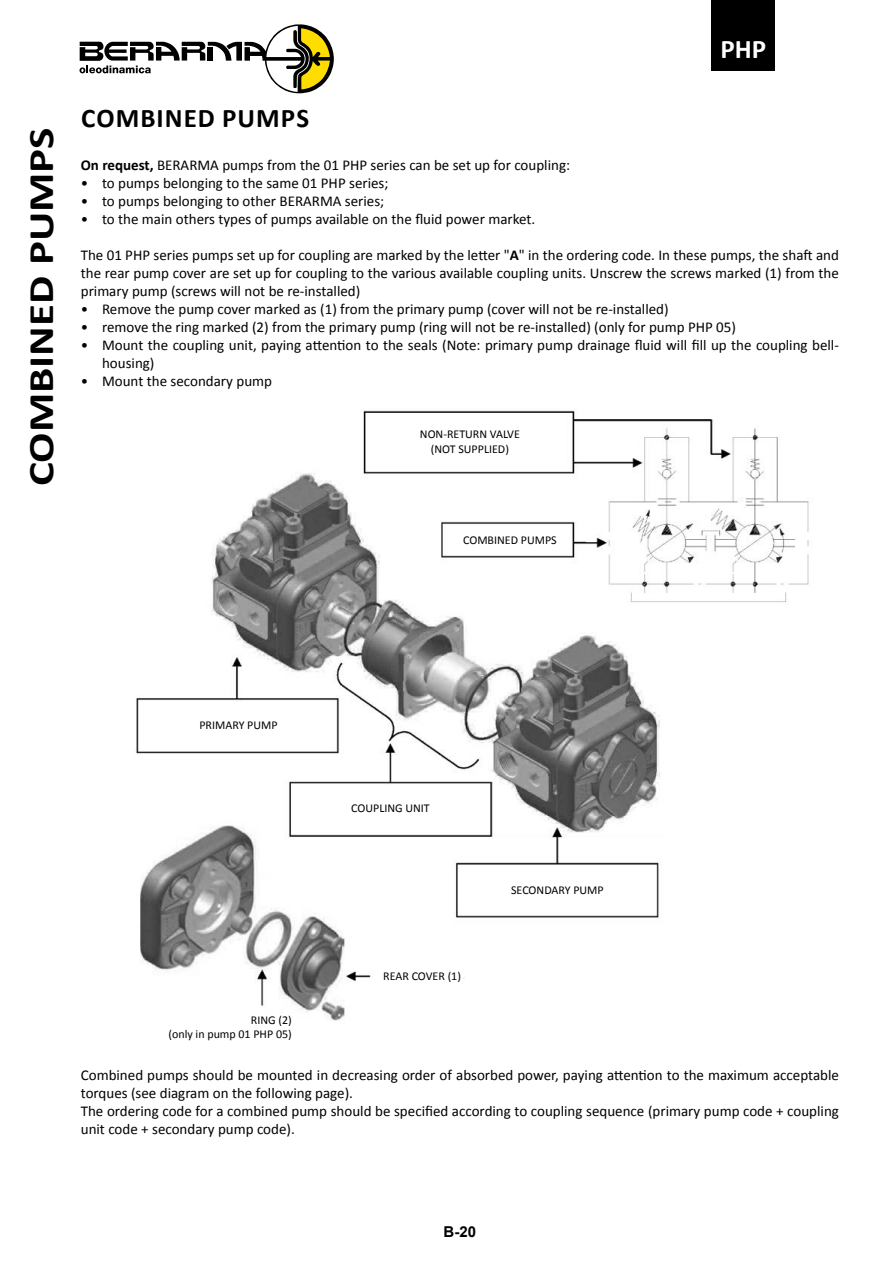
<style>
.page{position:relative;width:893px;height:1263px;background:#fff}
.page>*{position:absolute;margin:0;border:0;box-sizing:border-box;transform-origin:0 0}
.BANDA_LATERALE{font:700 36px "Calibri";color:#000;scale:1.25 1}
.TITOLO_1{font:700 27px "Calibri";letter-spacing:.04em;color:#000}
.t1{font:700 27px "Calibri";color:#fff}
.TESTO{font:15px/18px "Calibri";color:#000}
.t2{font:700 15px "Arial";color:#000}
.t3{font:12px/14.4px "Calibri";color:#000;text-align:center}
.s1{font-weight:700}
</style>
<div class="page">
<svg style="left:80px;top:24px;width:254px;height:69px"></svg>
<div style="left:711px;top:0;width:64px;height:71px;background:#000"></div>
<img style="left:136px;top:410px;width:673px;height:611px">
<div style="left:374px;top:416px;width:192px;height:51px;background:#fff"></div>
<div style="left:450px;top:526px;width:120px;height:26px;background:#fff"></div>
<div style="left:143px;top:703px;width:191px;height:44px;background:#fff"></div>
<div style="left:294px;top:787px;width:193px;height:42px;background:#fff"></div>
<div style="left:460px;top:867px;width:195px;height:45px;background:#fff"></div>
<p class="BANDA_LATERALE" style="left:19px;top:486px;width:288px;rotate:-90deg">COMBINED PUMPS</p>
<h2 class="t1" style="left:720px;top:32px;width:47px">PHP</h2>
<p class="TITOLO_1" style="left:81px;top:101px;width:229px">COMBINED PUMPS</p>
<p class="TESTO" style="left:81px;top:155px;width:491px"><span class="s1">On request,</span> BERARMA pumps from the 01 PHP series can be set up for coupling:</p>
<p class="TESTO" style="left:81px;top:173px;width:309px">• to pumps belonging to the same 01 PHP series;</p>
<p class="TESTO" style="left:81px;top:191px;width:305px">• to pumps belonging to other BERARMA series;</p>
<p class="TESTO" style="left:81px;top:209px;width:456px">• to the main others types of pumps available on the fluid power market.</p>
<p class="TESTO" style="left:81px;top:245px;width:760px;text-align:justify">The 01 PHP series pumps set up for coupling are marked by the letter "<span class="s1">A</span>" in the ordering code. In these pumps, the shaft and the rear pump cover are set up for coupling to the various available coupling units. Unscrew the screws marked (1) from the primary pump (screws will not be re-installed)</p>
<p class="TESTO" style="left:81px;top:299px;width:589px">• Remove the pump cover marked as (1) from the primary pump (cover will not be re-installed)</p>
<p class="TESTO" style="left:81px;top:317px;width:657px">• remove the ring marked (2) from the primary pump (ring will not be re-installed) (only for pump PHP 05)</p>
<p class="TESTO" style="left:102px;top:335px;width:738px;text-indent:-21px">• Mount the coupling unit, paying attention to the seals (Note: primary pump drainage fluid will fill up the coupling bell&shy;housing)</p>
<p class="TESTO" style="left:81px;top:371px;width:193px">• Mount the secondary pump</p>
<p class="t3" style="left:420px;top:427px;width:102px">NON-RETURN VALVE (NOT SUPPLIED)</p>
<p class="t3" style="left:463px;top:532px;width:95px">COMBINED PUMPS</p>
<p class="t3" style="left:199px;top:718px;width:80px">PRIMARY PUMP</p>
<p class="t3" style="left:168px;top:1012px;width:125px;text-align:right">RING (2)<br>(only in pump 01 PHP 05)</p>
<p class="t3" style="left:351px;top:801px;width:80px">COUPLING UNIT</p>
<p class="t3" style="left:383px;top:968px;width:79px">REAR COVER (1)</p>
<p class="t3" style="left:511px;top:882px;width:94px">SECONDARY PUMP</p>
<p class="TESTO" style="left:81px;top:1065px;width:760px">Combined pumps should be mounted in decreasing order of absorbed power, paying attention to the maximum acceptable torques (see diagram on the following page).</p>
<p class="TESTO" style="left:81px;top:1101px;width:760px">The ordering code for a combined pump should be specified according to coupling sequence (primary pump code + coupling unit code + secondary pump code).</p>
<p class="t2" style="left:444px;top:1222px;width:34px">B-20</p>
</div>
